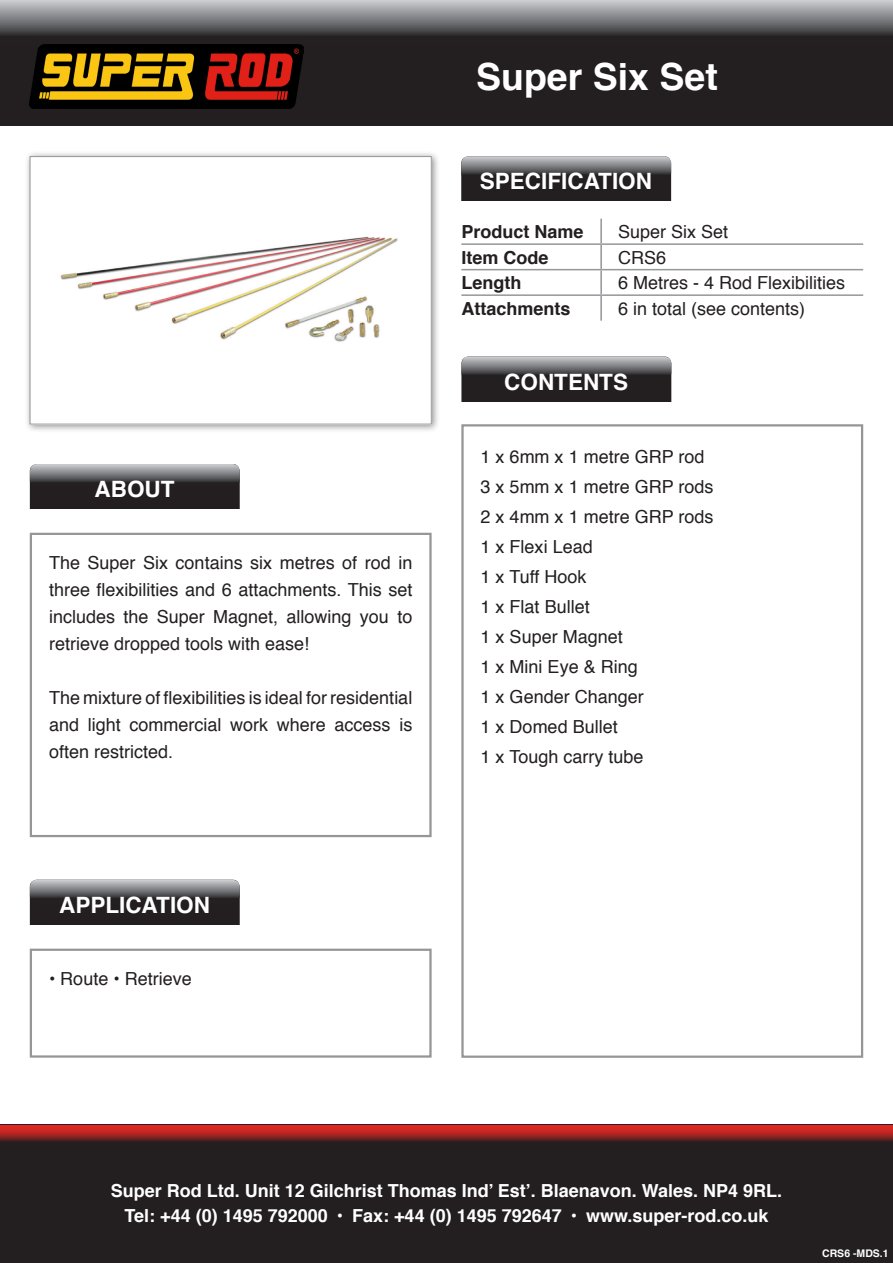
<style>
.page{position:relative;width:893px;height:1263px;background:#fff}
.page>*{position:absolute;margin:0;border:0;box-sizing:border-box;transform-origin:0 0}
.t1{font:700 37.5px "Helvetica";color:#fff}
.t2{font:700 22.5px "Helvetica";color:#fff}
.t3{font:18px/27px "Helvetica";color:#231f20;text-align:justify}
.t4{font:700 18px "Helvetica";color:#fff}
.t5{font:700 18px "Helvetica";color:#231f20}
.t6{font:700 10.5px "Helvetica";color:#fff}
</style>
<div class="page">
<div style="left:461px;top:356px;width:210px;height:65px;background:#231f20;border-radius:7px"></div>
<svg style="left:461px;top:356px;width:210px;height:24px"></svg>
<div style="left:454px;top:402px;width:224px;height:26px;background:#fff"></div>
<div style="left:461px;top:156px;width:210px;height:64px;background:#231f20;border-radius:7px"></div>
<svg style="left:461px;top:156px;width:210px;height:24px"></svg>
<div style="left:454px;top:202px;width:223px;height:26px;background:#fff"></div>
<div style="left:0;top:1125px;width:893px;height:138px;background:#231f20"></div>
<svg style="left:0;top:1125px;width:893px;height:17px;background:#a32421"></svg>
<div style="left:0;top:0;width:893px;height:126px;background:#231f20"></div>
<svg style="left:0;top:0;width:893px;height:35px;background:#828385"></svg>
<hr style="left:600px;top:219px;width:2px;height:24px;background:#939598">
<hr style="left:600px;top:245px;width:2px;height:24px;background:#939598">
<hr style="left:600px;top:270px;width:2px;height:24px;background:#939598">
<hr style="left:600px;top:296px;width:2px;height:25px;background:#939598">
<hr style="left:461px;top:243px;width:140px;height:2px;background:#95979a">
<hr style="left:601px;top:243px;width:262px;height:2px;background:#95979a">
<hr style="left:461px;top:269px;width:140px;height:1px;background:#95979a">
<hr style="left:601px;top:269px;width:262px;height:1px;background:#95979a">
<hr style="left:461px;top:294px;width:140px;height:2px;background:#95979a">
<hr style="left:601px;top:294px;width:262px;height:2px;background:#95979a">
<div style="left:30px;top:464px;width:210px;height:64px;background:#231f20;border-radius:7px"></div>
<svg style="left:30px;top:464px;width:210px;height:23px"></svg>
<div style="left:22px;top:509px;width:224px;height:27px;background:#fff"></div>
<div style="left:30px;top:533px;width:402px;height:304px;border:2px solid #979595"></div>
<div style="left:30px;top:880px;width:210px;height:64px;background:#231f20;border-radius:7px"></div>
<svg style="left:30px;top:880px;width:210px;height:23px"></svg>
<div style="left:22px;top:925px;width:224px;height:27px;background:#fff"></div>
<div style="left:30px;top:949px;width:402px;height:109px;border:2px solid #979595"></div>
<hr style="left:0;top:1124px;width:893px;height:1px;background:#242021">
<div style="left:461px;top:424px;width:402px;height:634px;border:2px solid #979595"></div>
<div style="left:24px;top:150px;width:416px;height:283px;background:#231f20;opacity:.5"></div>
<img style="left:32px;top:158px;width:398px;height:264px">
<div style="left:30px;top:156px;width:402px;height:268px;border:1px solid #979695"></div>
<img style="left:30px;top:44px;width:273px;height:64px">
<p class="t1" style="left:476px;top:46px;width:243px">Super Six Set</p>
<p class="t2" style="left:480px;top:163px;width:174px">SPECIFICATION</p>
<p class="t5" style="left:461px;top:217px;width:124px">Product Name</p>
<p class="t3" style="left:618px;top:219px;width:112px">Super Six Set</p>
<p class="t5" style="left:461px;top:243px;width:89px">Item Code</p>
<p class="t3" style="left:618px;top:244px;width:50px">CRS6</p>
<p class="t5" style="left:461px;top:268px;width:61px">Length</p>
<p class="t3" style="left:618px;top:270px;width:229px">6 Metres - 4 Rod Flexibilities</p>
<p class="t5" style="left:461px;top:294px;width:111px">Attachments</p>
<p class="t3" style="left:618px;top:295px;width:189px">6 in total (see contents)</p>
<p class="t2" style="left:95px;top:471px;width:81px">ABOUT</p>
<p class="t3" style="left:49px;top:549px;width:365px">The Super Six contains six metres of rod in three flexibilities and 6 attachments. This set includes the Super Magnet, allowing you to retrieve dropped tools with ease!</p>
<p class="t3" style="left:49px;top:684px;width:365px">The mixture of flexibilities is ideal for residential and light commercial work where access is often restricted.</p>
<p class="t2" style="left:59px;top:887px;width:152px">APPLICATION</p>
<p class="t3" style="left:49px;top:965px;width:144px">• Route • Retrieve</p>
<p class="t2" style="left:504px;top:363px;width:125px">CONTENTS</p>
<p class="t3" style="left:481px;top:444px;width:225px">1 x 6mm x 1 metre GRP rod</p>
<p class="t3" style="left:481px;top:474px;width:234px">3 x 5mm x 1 metre GRP rods</p>
<p class="t3" style="left:481px;top:504px;width:234px">2 x 4mm x 1 metre GRP rods</p>
<p class="t3" style="left:481px;top:534px;width:114px">1 x Flexi Lead</p>
<p class="t3" style="left:481px;top:564px;width:107px">1 x Tuff Hook</p>
<p class="t3" style="left:481px;top:594px;width:111px">1 x Flat Bullet</p>
<p class="t3" style="left:481px;top:624px;width:144px">1 x Super Magnet</p>
<p class="t3" style="left:481px;top:654px;width:159px">1 x Mini Eye &amp; Ring</p>
<p class="t3" style="left:481px;top:684px;width:165px">1 x Gender Changer</p>
<p class="t3" style="left:481px;top:714px;width:139px">1 x Domed Bullet</p>
<p class="t3" style="left:481px;top:744px;width:164px">1 x Tough carry tube</p>
<p class="t4" style="left:111px;top:1176px;width:673px">Super Rod Ltd. Unit 12 Gilchrist Thomas Ind’ Est’. Blaenavon. Wales. NP4 9RL.</p>
<p class="t4" style="left:124px;top:1201px;width:645px">Tel: +44 (0) 1495 792000 • Fax: +44 (0) 1495 792647 • www.super-rod.co.uk</p>
<p class="t6" style="left:822px;top:1245px;width:68px">CRS6 -MDS.1</p>
</div>
